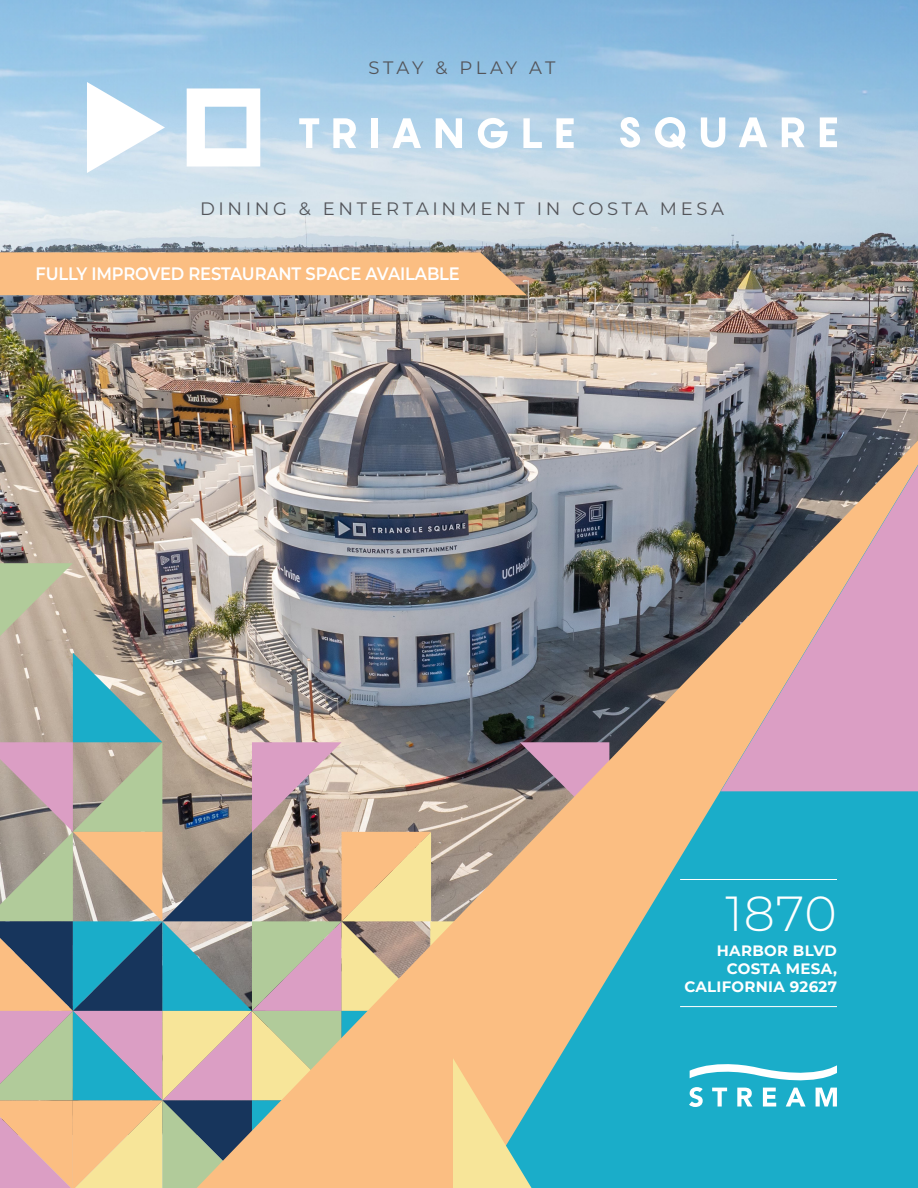
<style>
.page{position:relative;width:918px;height:1188px;background:#fff}
.page>*{position:absolute;margin:0;border:0;box-sizing:border-box;transform-origin:0 0}
.t1{font:300 49.2px "Montserrat";color:#fff}
.t2{font:600 18px "Montserrat";letter-spacing:-.01em;color:#fff;scale:.91 1}
.t3{font:18px "Montserrat";letter-spacing:.2em;color:#54555a}
.t4{font:18px "Montserrat";letter-spacing:.165em;color:#54555a}
.t5{font:700 15px/18px "Montserrat";letter-spacing:.02em;color:#fff;text-align:right}
</style>
<div class="page">
<img style="left:0;top:0;width:918px;height:653px">
<svg style="left:0;top:563px;width:73px;height:73px"></svg>
<img style="left:197px;top:441px;width:721px;height:212px">
<img style="left:480px;top:465px;width:438px;height:723px">
<svg style="left:721px;top:465px;width:197px;height:326px"></svg>
<svg style="left:0;top:653px;width:877px;height:535px"></svg>
<svg style="left:187px;top:88px;width:73px;height:79px"></svg>
<svg style="left:87px;top:82px;width:78px;height:91px"></svg>
<svg style="left:299px;top:118px;width:20px;height:30px"></svg>
<svg style="left:333px;top:118px;width:23px;height:30px"></svg>
<div style="left:372px;top:118px;width:6px;height:30px;background:#fff"></div>
<svg style="left:392px;top:118px;width:29px;height:30px"></svg>
<svg style="left:436px;top:118px;width:26px;height:30px"></svg>
<svg style="left:478px;top:118px;width:30px;height:30px"></svg>
<svg style="left:523px;top:118px;width:19px;height:30px"></svg>
<svg style="left:556px;top:118px;width:18px;height:30px"></svg>
<svg style="left:620px;top:117px;width:20px;height:31px"></svg>
<svg style="left:655px;top:117px;width:31px;height:32px"></svg>
<svg style="left:701px;top:117px;width:24px;height:31px"></svg>
<svg style="left:739px;top:117px;width:28px;height:30px"></svg>
<svg style="left:782px;top:117px;width:23px;height:30px"></svg>
<svg style="left:820px;top:117px;width:17px;height:30px"></svg>
<hr style="left:680px;top:1006px;width:157px;height:1px;background:#fff">
<hr style="left:680px;top:879px;width:157px;height:1px;background:#fff">
<div style="left:0;top:252px;width:527px;height:43px;background:#fbbe82"></div>
<p class="t4" style="left:369px;top:55px;width:188px">STAY &amp; PLAY AT</p>
<p class="t3" style="left:200px;top:196px;width:525px">DINING &amp; ENTERTAINMENT IN COSTA MESA</p>
<p class="t2" style="left:35px;top:261px;width:468px">FULLY IMPROVED RESTAURANT SPACE AVAILABLE</p>
<p class="t1" style="left:725px;top:880px;width:113px">1870</p>
<p class="t5" style="left:717px;top:941px;width:122px">HARBOR BLVD</p>
<p class="t5" style="left:684px;top:959px;width:154px">COSTA MESA,<br>CALIFORNIA 92627</p>
</div>
